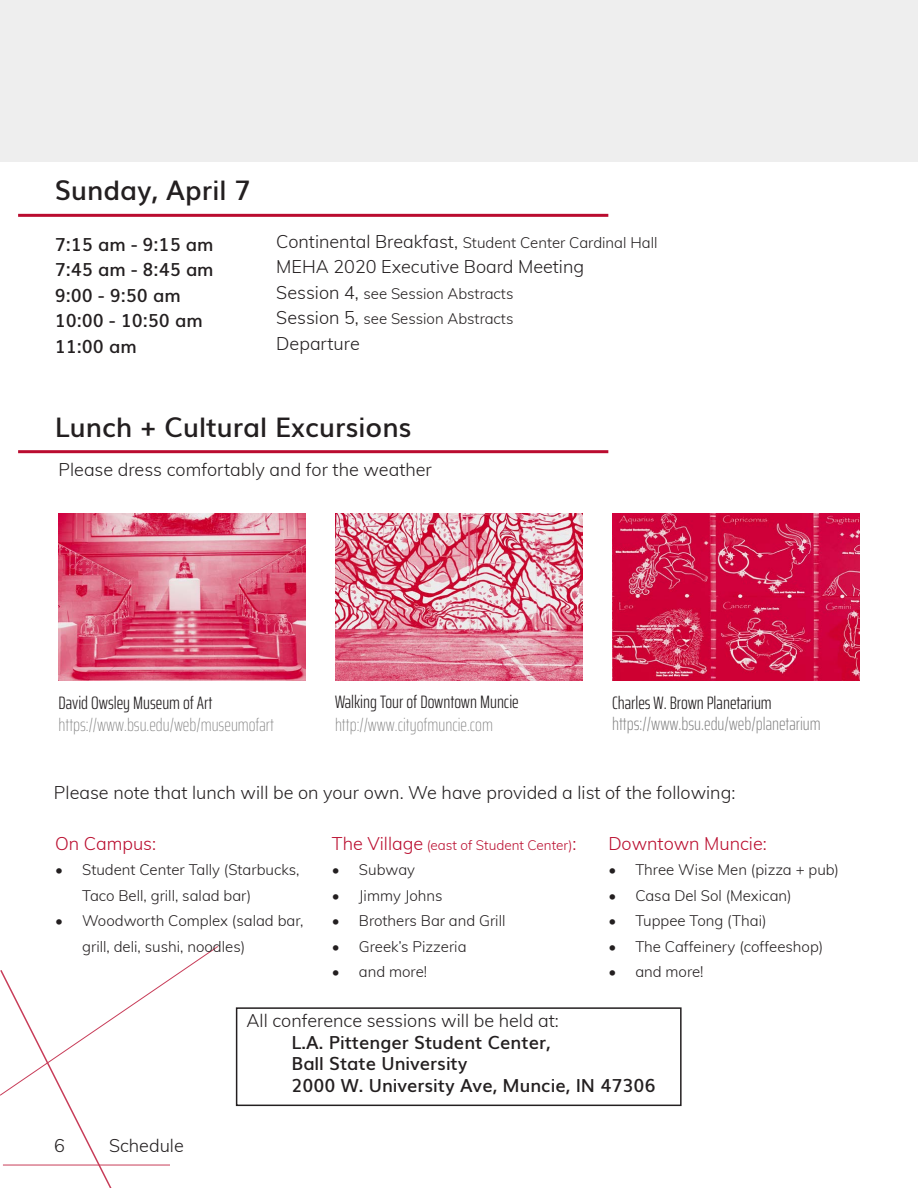
<style>
.page{position:relative;width:918px;height:1188px;background:#fff}
.page>*{position:absolute;margin:0;border:0;box-sizing:border-box;transform-origin:0 0}
.t1{font:600 27px "Muli";color:#231f20}
.t2{font:300 18px "Muli";color:#231f20}
.t3{font:600 18px/25.5px "Muli";color:#231f20}
.t4{font:300 extra-condensed 18px "Saira";color:#231f20}
.t5{font:100 extra-condensed 18px "Saira";color:#808080}
.t6{font:200 extra-condensed 18px "Saira";color:#808080}
.t7{font:300 18px "Muli";color:#ba0d2e}
.t8{font:300 15px/25.5px "Muli";color:#231f20}
.t9{font:300 13.5px "Muli";color:#ba0d2e}
.s1{font-size:18px}
</style>
<div class="page">
<img style="left:59px;top:513px;width:247px;height:168px">
<img style="left:335px;top:513px;width:247px;height:168px">
<img style="left:612px;top:513px;width:247px;height:168px">
<svg style="left:0;top:946px;width:218px;height:242px"></svg>
<div style="left:0;top:0;width:918px;height:162px;background:#eee"></div>
<hr style="left:18px;top:214px;width:590px;height:3px;background:#ba0c2f">
<hr style="left:18px;top:450px;width:590px;height:3px;background:#ba0c2f">
<div style="left:236px;top:1007px;width:446px;height:99px;border:2px solid #231f20"></div>
<h1 class="t1" style="left:55px;top:168px;width:197px">Sunday, April 7</h1>
<p class="t3" style="left:55px;top:230px;width:160px">7:15 am - 9:15 am<br>7:45 am - 8:45 am<br>9:00 - 9:50 am<br>10:00 - 10:50 am<br>11:00 am</p>
<p class="t8" style="left:276px;top:229px;width:383px"><span class="s1">Continental Breakfast,</span> Student Center Cardinal Hall</p>
<p class="t2" style="left:276px;top:254px;width:309px">MEHA 2020 Executive Board Meeting</p>
<p class="t8" style="left:276px;top:280px;width:239px"><span class="s1">Session 4,</span> see Session Abstracts<br><span class="s1">Session 5,</span> see Session Abstracts</p>
<p class="t2" style="left:276px;top:330px;width:85px">Departure</p>
<h1 class="t1" style="left:55px;top:405px;width:358px">Lunch + Cultural Excursions</h1>
<p class="t2" style="left:59px;top:456px;width:375px">Please dress comfortably and for the weather</p>
<p class="t4" style="left:59px;top:689px;width:156px">David Owsley Museum of Art</p>
<p class="t5" style="left:59px;top:712px;width:217px">https://www.bsu.edu/web/museumofart</p>
<p class="t4" style="left:335px;top:689px;width:185px">Walking Tour of Downtown Muncie</p>
<p class="t5" style="left:335px;top:712px;width:159px">http://www.cityofmuncie.com</p>
<p class="t4" style="left:612px;top:689px;width:161px">Charles W. Brown Planetarium</p>
<p class="t6" style="left:612px;top:711px;width:210px">https://www.bsu.edu/web/planetarium</p>
<p class="t2" style="left:54px;top:780px;width:683px">Please note that lunch will be on your own. We have provided a list of the following:</p>
<p class="t7" style="left:55px;top:830px;width:102px">On Campus:</p>
<p class="t8" style="left:82px;top:856px;width:219px;text-indent:-27px">• Student Center Tally (Starbucks,<br>Taco Bell, grill, salad bar)</p>
<p class="t8" style="left:82px;top:907px;width:223px;text-indent:-27px">• Woodworth Complex (salad bar, grill, deli, sushi, noodles)</p>
<p class="t9" style="left:332px;top:835px;width:246px"><span class="s1">The Village</span> (east of Student Center)<span class="s1">:</span></p>
<p class="t8" style="left:332px;top:856px;width:85px">• Subway</p>
<p class="t8" style="left:332px;top:882px;width:112px">• Jimmy Johns</p>
<p class="t8" style="left:332px;top:907px;width:175px">• Brothers Bar and Grill</p>
<p class="t8" style="left:332px;top:933px;width:136px">• Greek’s Pizzeria</p>
<p class="t8" style="left:332px;top:958px;width:97px">• and more!</p>
<p class="t7" style="left:608px;top:830px;width:160px">Downtown Muncie:</p>
<p class="t8" style="left:608px;top:856px;width:232px">• Three Wise Men (pizza + pub)</p>
<p class="t8" style="left:608px;top:882px;width:185px">• Casa Del Sol (Mexican)</p>
<p class="t8" style="left:608px;top:907px;width:160px">• Tuppee Tong (Thai)</p>
<p class="t8" style="left:608px;top:933px;width:216px">• The Caffeinery (coffeeshop)</p>
<p class="t8" style="left:608px;top:958px;width:97px">• and more!</p>
<p class="t2" style="left:54px;top:1133px;width:12px">6</p>
<p class="t2" style="left:109px;top:1133px;width:76px">Schedule</p>
<p class="t2" style="left:247px;top:1007px;width:314px">All conference sessions will be held at:</p>
<p class="t3" style="left:291px;top:1030px;width:366px;line-height:21.6px">L.A. Pittenger Student Center,<br>Ball State University<br>2000 W. University Ave, Muncie, IN 47306</p>
</div>
